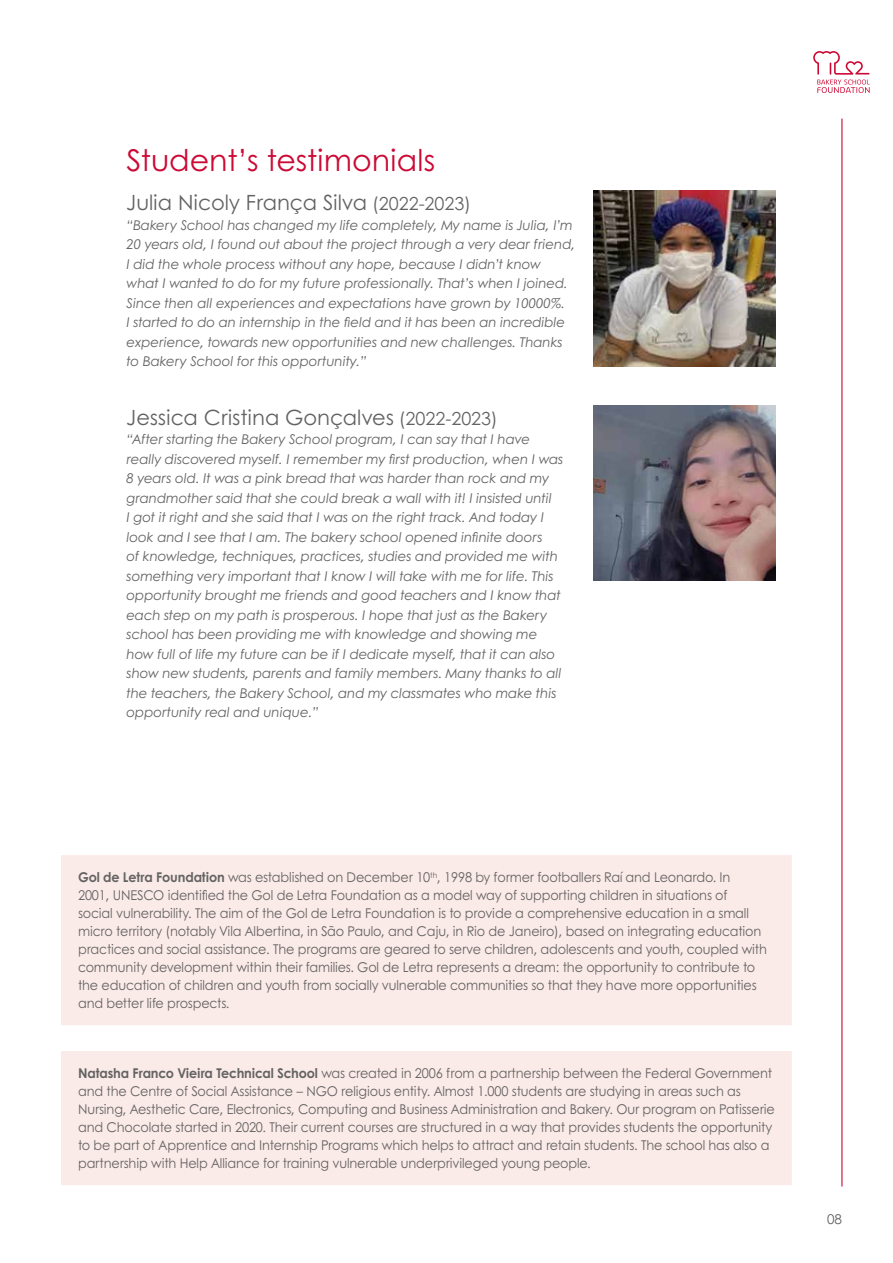
<style>
.page{position:relative;width:893px;height:1263px;background:#fff}
.page>*{position:absolute;margin:0;border:0;box-sizing:border-box;transform-origin:0 0}
.t1{font:30px "Century Gothic";color:#cc0935}
.t2{font:21px "Century Gothic";color:#646363}
.t3{font:13.5px/18px "Century Gothic";letter-spacing:-.01em;color:#646363;scale:.95 1}
.t4{font:italic 13.5px/19.5px "Century Gothic";letter-spacing:-.01em;color:#646363}
.t5{font:13.5px "Century Gothic";letter-spacing:-.01em;color:#646363}
.s1{font-size:18px}
.s2{font-weight:700}
</style>
<div class="page">
<img style="left:593px;top:190px;width:182px;height:176px">
<img style="left:593px;top:405px;width:182px;height:175px">
<div style="left:60px;top:854px;width:732px;height:172px;background:#fbebe8"></div>
<div style="left:60px;top:854px;width:733px;height:173px;border:2px solid #fff"></div>
<div style="left:60px;top:1050px;width:732px;height:136px;background:#fbebe8"></div>
<div style="left:60px;top:1049px;width:733px;height:138px;border:2px solid #fff"></div>
<svg style="left:813px;top:51px;width:56px;height:42px"></svg>
<hr style="left:841px;top:119px;width:1px;height:1067px;background:#cc0935">
<h1 class="t1" style="left:126px;top:141px;width:310px">Student’s testimonials</h1>
<h2 class="t2" style="left:126px;top:189px;width:346px">Julia Nicoly França Silva <span class="s1">(2022-2023)</span></h2>
<p class="t4" style="left:126px;top:215px;width:450px">“Bakery School has changed my life completely, My name is Julia, I’m 20 years old, I found out about the project through a very dear friend, I did the whole process without any hope, because I didn’t know what I wanted to do for my future professionally. That’s when I joined.<br>Since then all experiences and expectations have grown by 10000%.<br>I started to do an internship in the field and it has been an incredible experience, towards new opportunities and new challenges. Thanks to Bakery School for this opportunity.”</p>
<h2 class="t2" style="left:126px;top:404px;width:373px">Jessica Cristina Gonçalves <span class="s1">(2022-2023)</span></h2>
<p class="t4" style="left:126px;top:429px;width:438px">“After starting the Bakery School program, I can say that I have really discovered myself. I remember my first production, when I was 8 years old. It was a pink bread that was harder than rock and my grandmother said that she could break a wall with it! I insisted until<br>I got it right and she said that I was on the right track. And today I look and I see that I am. The bakery school opened infinite doors<br>of knowledge, techniques, practices, studies and provided me with something very important that I know I will take with me for life. This opportunity brought me friends and good teachers and I know that each step on my path is prosperous. I hope that just as the Bakery school has been providing me with knowledge and showing me how full of life my future can be if I dedicate myself, that it can also show new students, parents and family members. Many thanks to all the teachers, the Bakery School, and my classmates who make this opportunity real and unique.”</p>
<p class="t3" style="left:78px;top:868px;width:727px"><span class="s2">Gol de Letra Foundation</span> was established on December 10<sup>th</sup>, 1998 by former footballers Raí and Leonardo. In<br>2001, UNESCO identified the Gol de Letra Foundation as a model way of supporting children in situations of<br>social vulnerability. The aim of the Gol de Letra Foundation is to provide a comprehensive education in a small micro territory (notably Vila Albertina, in São Paulo, and Caju, in Rio de Janeiro), based on integrating education practices and social assistance. The programs are geared to serve children, adolescents and youth, coupled with community development within their families. Gol de Letra represents a dream: the opportunity to contribute to the education of children and youth from socially vulnerable communities so that they have more opportunities and better life prospects.</p>
<p class="t3" style="left:78px;top:1064px;width:735px"><span class="s2">Natasha Franco Vieira Technical School</span> was created in 2006 from a partnership between the Federal Government and the Centre of Social Assistance – NGO religious entity. Almost 1.000 students are studying in areas such as Nursing, Aesthetic Care, Electronics, Computing and Business Administration and Bakery. Our program on Patisserie and Chocolate started in 2020. Their current courses are structured in a way that provides students the opportunity to be part of Apprentice and Internship Programs which helps to attract and retain students. The school has also a partnership with Help Alliance for training vulnerable underprivileged young people.</p>
<p class="t5" style="left:827px;top:1211px;width:16px">08</p>
</div>
